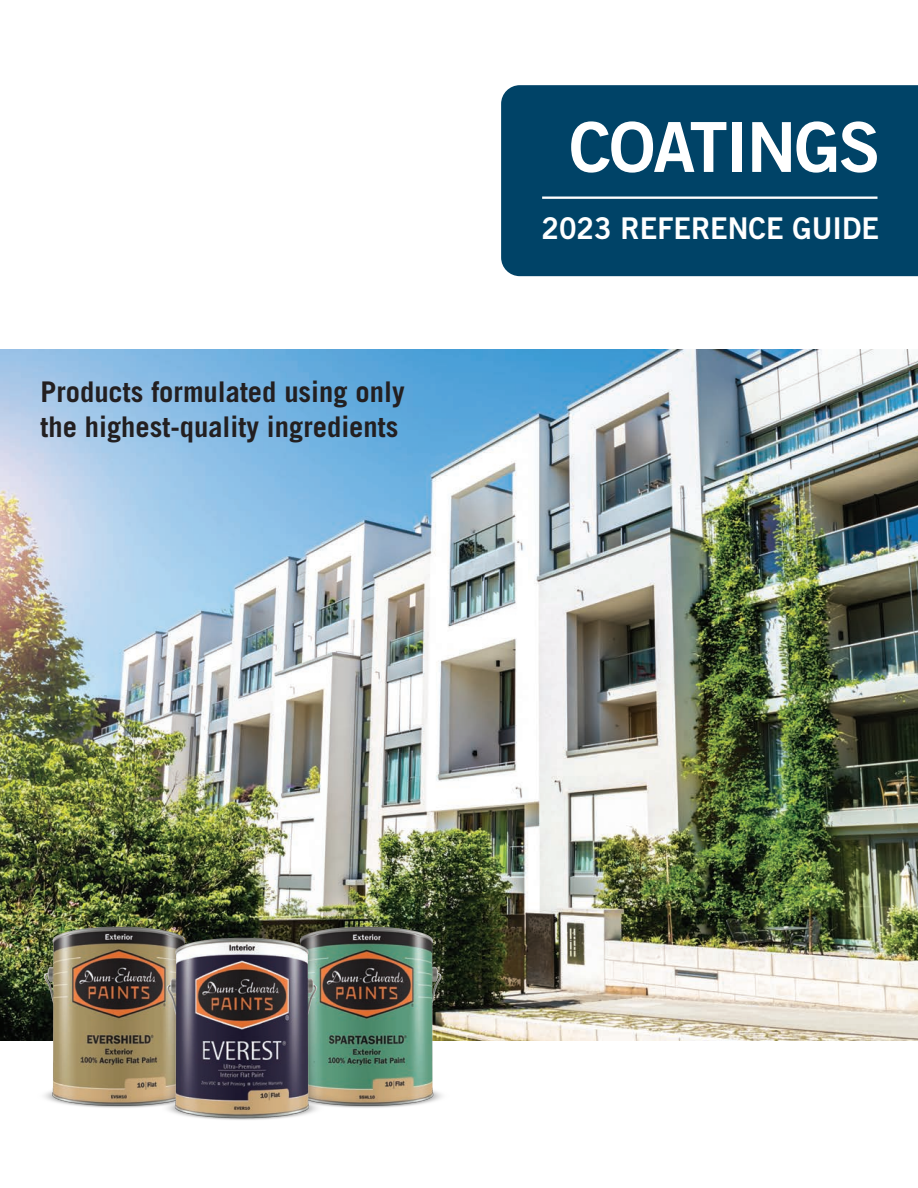
<style>
.page{position:relative;width:918px;height:1188px;background:#fff}
.page>*{position:absolute;margin:0;border:0;box-sizing:border-box;transform-origin:0 0}
.t1{font:69px "Trade Gothic LT Std Bd 2";letter-spacing:-.03em;color:#fff}
.t2{font:30px "Trade Gothic LT Std Bd 2";color:#fff;scale:.96 1}
.t3{font:700 28.5px/34.2px "Trade Gothic LT Std";color:#231f20}
</style>
<div class="page">
<img style="left:0;top:350px;width:918px;height:690px">
<div style="left:33px;top:917px;width:174px;height:220px;background:#231f20;opacity:.35"></div>
<div style="left:280px;top:917px;width:174px;height:220px;background:#231f20;opacity:.35"></div>
<img style="left:163px;top:928px;width:161px;height:204px">
<div style="left:501px;top:85px;width:417px;height:191px;background:#004367"></div>
<hr style="left:542px;top:197px;width:336px;height:2px;background:#fff">
<p class="t3" style="left:40px;top:375px;width:366px">Products formulated using only the highest-quality ingredients</p>
<p class="t1" style="left:569px;top:105px;width:313px">COATINGS</p>
<p class="t2" style="left:541px;top:209px;width:353px">2023 REFERENCE GUIDE</p>
</div>
